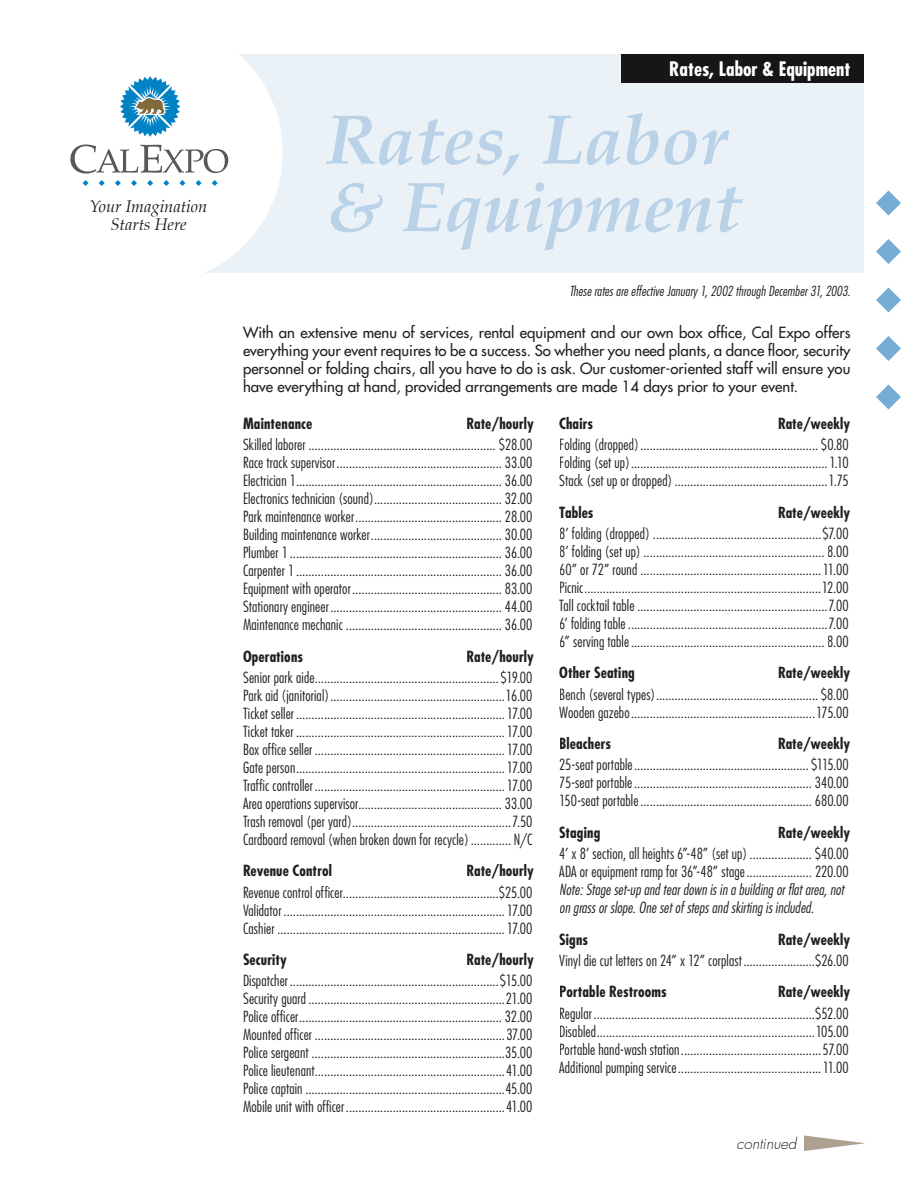
<style>
.page{position:relative;width:918px;height:1188px;background:#fff}
.page>*{position:absolute;margin:0;border:0;box-sizing:border-box;transform-origin:0 0}
.t1{font:italic 700 70.5px/67.5px "Palatino";color:#bad2e7}
.t2{font:700 condensed 19.5px "Futura";color:#fff}
.t3{font:italic 16.5px/18px "Palatino";color:#231f20;text-align:center}
.t4{font:300 condensed 15px/18px "Futura";letter-spacing:.01em;color:#231f20;text-align:justify}
.t5{font:15px/18px "Futura";color:#231f20;text-align:justify}
.t6{font:700 condensed 15px "Futura";letter-spacing:.005em;color:#231f20}
.t7{font:italic 300 condensed 15px/18px "Futura";letter-spacing:.01em;color:#231f20}
.t8{font:italic 300 15px "Futura";color:#231f20}
.t9{font:italic 300 condensed 13.5px "Futura";letter-spacing:.01em;color:#231f20}
</style>
<div class="page">
<div style="left:282px;top:54px;width:582px;height:219px;background:#eaf2f7"></div>
<svg style="left:82px;top:54px;width:200px;height:219px"></svg>
<svg style="left:70px;top:144px;width:158px;height:30px"></svg>
<svg style="left:147px;top:180px;width:6px;height:6px"></svg>
<svg style="left:131px;top:180px;width:6px;height:6px"></svg>
<svg style="left:115px;top:180px;width:6px;height:6px"></svg>
<svg style="left:99px;top:180px;width:6px;height:6px"></svg>
<svg style="left:83px;top:180px;width:6px;height:6px"></svg>
<svg style="left:163px;top:180px;width:6px;height:6px"></svg>
<svg style="left:179px;top:180px;width:6px;height:6px"></svg>
<svg style="left:196px;top:180px;width:6px;height:6px"></svg>
<svg style="left:212px;top:180px;width:6px;height:6px"></svg>
<svg style="left:120px;top:76px;width:60px;height:61px"></svg>
<div style="left:91px;top:200px;width:116px;height:16px;background:#fff"></div>
<div style="left:111px;top:218px;width:75px;height:12px;background:#fff"></div>
<svg style="left:876px;top:384px;width:25px;height:26px"></svg>
<svg style="left:876px;top:287px;width:25px;height:26px"></svg>
<svg style="left:876px;top:190px;width:25px;height:26px"></svg>
<svg style="left:876px;top:336px;width:25px;height:25px"></svg>
<svg style="left:876px;top:239px;width:25px;height:25px"></svg>
<div style="left:621px;top:54px;width:243px;height:28px;background:#161619"></div>
<svg style="left:804px;top:1136px;width:61px;height:15px"></svg>
<p class="t3" style="left:90px;top:199px;width:119px">Your Imagination<br>Starts Here</p>
<h2 class="t2" style="left:669px;top:56px;width:183px">Rates, Labor &amp; Equipment</h2>
<h1 class="t1" style="left:325px;top:113px;width:417px">Rates, Labor &amp; Equipment</h1>
<p class="t9" style="left:569px;top:283px;width:283px">These rates are effective January 1, 2002 through December 31, 2003.</p>
<p class="t5" style="left:243px;top:324px;width:609px">With an extensive menu of services, rental equipment and our own box office, Cal Expo offers everything your event requires to be a success. So whether you need plants, a dance floor, security personnel or folding chairs, all you have to do is ask. Our customer-oriented staff will ensure you have everything at hand, provided arrangements are made 14 days prior to your event.</p>
<p class="t6" style="left:559px;top:414px;width:35px">Chairs</p>
<p class="t6" style="left:778px;top:414px;width:74px">Rate/weekly</p>
<p class="t4" style="left:559px;top:436px;width:291px">Folding (dropped)......................................................... $0.80<br>Folding (set up)............................................................... 1.10<br>Stack (set up or dropped) .................................................1.75</p>
<p class="t6" style="left:559px;top:503px;width:36px">Tables</p>
<p class="t6" style="left:778px;top:503px;width:74px">Rate/weekly</p>
<p class="t4" style="left:559px;top:524px;width:291px">8’ folding (dropped) ......................................................$7.00<br>8’ folding (set up) .......................................................... 8.00<br>60” or 72” round ..........................................................11.00<br>Picnic............................................................................12.00<br>Tall cocktail table .............................................................7.00<br>6’ folding table................................................................7.00<br>6” serving table.............................................................. 8.00</p>
<p class="t6" style="left:559px;top:664px;width:77px">Other Seating</p>
<p class="t6" style="left:778px;top:664px;width:74px">Rate/weekly</p>
<p class="t4" style="left:559px;top:685px;width:291px">Bench (several types).................................................... $8.00<br>Wooden gazebo...........................................................175.00</p>
<p class="t6" style="left:559px;top:734px;width:53px">Bleachers</p>
<p class="t6" style="left:778px;top:734px;width:74px">Rate/weekly</p>
<p class="t4" style="left:559px;top:756px;width:291px">25-seat portable........................................................ $115.00<br>75-seat portable......................................................... 340.00<br>150-seat portable....................................................... 680.00</p>
<p class="t6" style="left:559px;top:823px;width:42px">Staging</p>
<p class="t6" style="left:778px;top:823px;width:74px">Rate/weekly</p>
<p class="t4" style="left:559px;top:845px;width:291px">4’ x 8’ section, all heights 6”-48” (set up) .................... $40.00<br>ADA or equipment ramp for 36”-48” stage..................... 220.00</p>
<p class="t7" style="left:559px;top:881px;width:286px">Note: Stage set-up and tear down is in a building or flat area, not on grass or slope. One set of steps and skirting is included.</p>
<p class="t6" style="left:559px;top:930px;width:30px">Signs</p>
<p class="t6" style="left:778px;top:930px;width:74px">Rate/weekly</p>
<p class="t4" style="left:559px;top:951px;width:291px">Vinyl die cut letters on 24” x 12” corplast.......................$26.00</p>
<p class="t6" style="left:559px;top:982px;width:109px">Portable Restrooms</p>
<p class="t6" style="left:778px;top:982px;width:74px">Rate/weekly</p>
<p class="t4" style="left:559px;top:1004px;width:291px">Regular .......................................................................$52.00<br>Disabled......................................................................105.00<br>Portable hand-wash station.............................................57.00<br>Additional pumping service..............................................11.00</p>
<p class="t6" style="left:243px;top:414px;width:71px">Maintenance</p>
<p class="t6" style="left:466px;top:414px;width:69px">Rate/hourly</p>
<p class="t4" style="left:243px;top:436px;width:291px">Skilled laborer ............................................................ $28.00<br>Race track supervisor..................................................... 33.00<br>Electrician 1.................................................................. 36.00<br>Electronics technician (sound)......................................... 32.00<br>Park maintenance worker............................................... 28.00<br>Building maintenance worker.......................................... 30.00<br>Plumber 1 .................................................................... 36.00<br>Carpenter 1 .................................................................. 36.00<br>Equipment with operator................................................ 83.00<br>Stationary engineer....................................................... 44.00<br>Maintenance mechanic .................................................. 36.00</p>
<p class="t6" style="left:243px;top:647px;width:62px">Operations</p>
<p class="t6" style="left:466px;top:647px;width:69px">Rate/hourly</p>
<p class="t4" style="left:243px;top:668px;width:291px">Senior park aide........................................................... $19.00<br>Park aid (janitorial)........................................................16.00<br>Ticket seller ................................................................... 17.00<br>Ticket taker ................................................................... 17.00<br>Box office seller ............................................................. 17.00<br>Gate person................................................................... 17.00<br>Traffic controller ............................................................. 17.00<br>Area operations supervisor.............................................. 33.00<br>Trash removal (per yard)...................................................7.50<br>Cardboard removal (when broken down for recycle)............. N/C</p>
<p class="t6" style="left:243px;top:862px;width:90px">Revenue Control</p>
<p class="t6" style="left:466px;top:862px;width:69px">Rate/hourly</p>
<p class="t4" style="left:243px;top:883px;width:291px">Revenue control officer..................................................$25.00<br>Validator ....................................................................... 17.00<br>Cashier ......................................................................... 17.00</p>
<p class="t6" style="left:243px;top:950px;width:46px">Security</p>
<p class="t6" style="left:466px;top:950px;width:69px">Rate/hourly</p>
<p class="t4" style="left:243px;top:972px;width:291px">Dispatcher ...................................................................$15.00<br>Security guard ...............................................................21.00<br>Police officer................................................................. 32.00<br>Mounted officer .............................................................37.00<br>Police sergeant ..............................................................35.00<br>Police lieutenant.............................................................41.00<br>Police captain ................................................................45.00<br>Mobile unit with officer...................................................41.00</p>
<p class="t8" style="left:737px;top:1134px;width:61px">continued</p>
</div>
